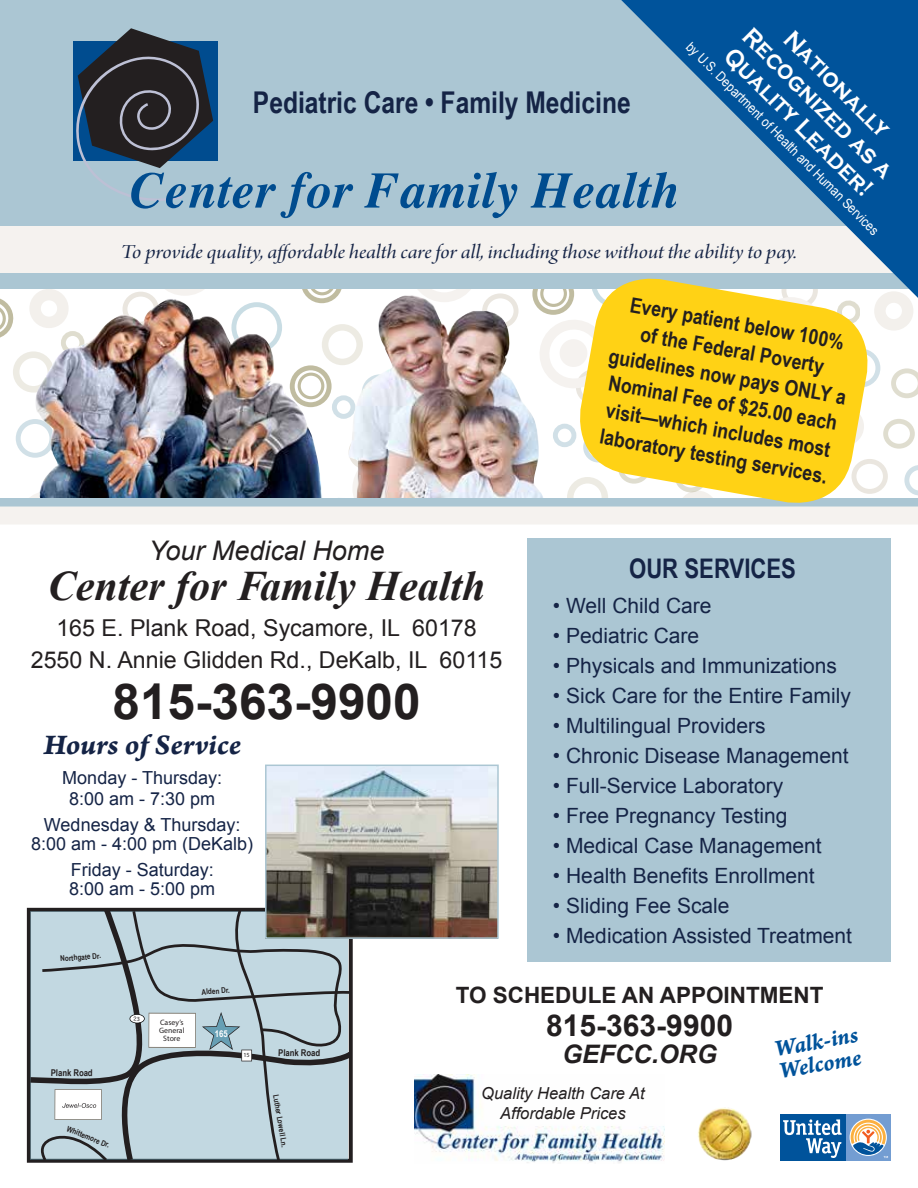
<style>
.page{position:relative;width:918px;height:1188px;background:#fff}
.page>*{position:absolute;margin:0;border:0;box-sizing:border-box;transform-origin:0 0}
.t1{font:italic 700 51px "Times";letter-spacing:.01em;color:#004c8f}
.t2{font:700 49.5px "Arial";color:#231f20}
.t3{font:italic 700 42px "Times New Roman";color:#231f20}
.t4{font:700 30px "Arial Narrow";color:#152446}
.t5{font:30px "Arno Pro Bold Italic Caption";color:#152446}
.t6{font:700 30px "Arial";color:#231f20}
.t7{font:italic 27px "Arial";color:#231f20}
.t8{font:700 27px "Arial Narrow";color:#152446}
.t9{font:700 25.5px/54px "Copperplate Gothic";color:#fff;text-align:center;scale:.87 1}
.t10{font:italic 700 25.5px "Arial";color:#231f20}
.t11{font:24.15px/22.5px "Arno Pro Bold Italic Caption";color:#00539b;scale:.96 1}
.t12{font:23.25px/31.5px "Arial";color:#231f20;text-align:center}
.t13{font:700 22.5px "Arial";color:#231f20}
.t14{font:21px "Arial";color:#152446}
.t15{font:700 21px/27px "Arial Narrow";color:#231f20;text-align:center}
.t16{font:21px "Arno Pro Italic Display";letter-spacing:-.005em;color:#152446;scale:1.15 1}
.t17{font:18px/19.5px "Arial";color:#152446;text-align:center}
.t18{font:italic 16.5px/19.5px "Arial";color:#231f20;text-align:center}
.t19{font:13.5px "Arial";color:#fff;scale:.87 1}
.t20{font:700 9.45px "Arial Narrow";color:#231f20}
.t21{font:700 9.45px "Arial Narrow";color:#fff}
.t22{font:700 7.8px "Arial Narrow";color:#231f20}
.t23{font:7.8px/8.2px "Myriad Pro";color:#231f20;text-align:center}
.t24{font:6.3px "Myriad Pro";color:#231f20}
</style>
<div class="page">
<div style="left:410px;top:234px;width:68px;height:68px;border:10px solid #f5f2ef;border-radius:50%"></div>
<div style="left:123px;top:292px;width:36px;height:35px;border:5px solid #eae6df;border-radius:50%"></div>
<div style="left:150px;top:227px;width:69px;height:69px;border:10px solid #f5f2ef;border-radius:50%"></div>
<div style="left:301px;top:261px;width:42px;height:42px;border:5px solid #a6a078;border-radius:50%"></div>
<div style="left:309px;top:269px;width:27px;height:26px;border:3px solid #a6a078;border-radius:50%"></div>
<div style="left:322px;top:324px;width:41px;height:41px;border:7px solid #ccc7b1;border-radius:50%"></div>
<div style="left:332px;top:395px;width:23px;height:24px;border:5px solid #b9d0da;border-radius:50%"></div>
<div style="left:290px;top:365px;width:42px;height:42px;border:5px solid #a6a078;border-radius:50%"></div>
<div style="left:298px;top:373px;width:26px;height:26px;border:3px solid #a6a078;border-radius:50%"></div>
<div style="left:567px;top:477px;width:41px;height:41px;border:7px solid #ccc7b1;border-radius:50%"></div>
<div style="left:553px;top:424px;width:23px;height:23px;border:5px solid #b9d0da;border-radius:50%"></div>
<svg style="left:545px;top:314px;width:26px;height:118px"></svg>
<div style="left:482px;top:293px;width:37px;height:35px;border:5px solid #eae6df;border-radius:50%"></div>
<div style="left:532px;top:273px;width:42px;height:42px;border:5px solid #a6a078;border-radius:50%"></div>
<div style="left:540px;top:280px;width:27px;height:27px;border:3px solid #a6a078;border-radius:50%"></div>
<div style="left:842px;top:349px;width:38px;height:38px;border:5px solid #b9d0da;border-radius:50%"></div>
<div style="left:883px;top:419px;width:32px;height:30px;border:5px solid #a6a078;border-radius:50%"></div>
<svg style="left:904px;top:465px;width:14px;height:30px"></svg>
<div style="left:852px;top:459px;width:36px;height:35px;border:5px solid #eae6df;border-radius:50%"></div>
<div style="left:29px;top:289px;width:40px;height:39px;border:11px solid #f3f0ec;border-radius:50%"></div>
<div style="left:13px;top:351px;width:41px;height:42px;border:7px solid #ccc7b1;border-radius:50%"></div>
<div style="left:16px;top:419px;width:38px;height:39px;border:5px solid #b9d0da;border-radius:50%"></div>
<svg style="left:0;top:298px;width:14px;height:40px"></svg>
<svg style="left:891px;top:368px;width:27px;height:30px"></svg>
<div style="left:874px;top:291px;width:39px;height:40px;border:11px solid #f3f0ec;border-radius:50%"></div>
<img style="left:414px;top:1074px;width:250px;height:89px">
<div style="left:527px;top:538px;width:364px;height:423px;background:#abc6d3"></div>
<div style="left:0;top:0;width:918px;height:289px;background:#abc6d3"></div>
<div style="left:0;top:227px;width:918px;height:46px;background:#f5f2ef"></div>
<img style="left:338px;top:294px;width:207px;height:204px">
<img style="left:33px;top:299px;width:290px;height:199px">
<div style="left:73px;top:41px;width:144px;height:119px;background:#004c8f"></div>
<svg style="left:5px;top:28px;width:208px;height:199px"></svg>
<img style="left:698px;top:1107px;width:54px;height:54px;border-radius:27px">
<div style="left:846px;top:1114px;width:45px;height:47px;background:#739dd2"></div>
<svg style="left:850px;top:1119px;width:37px;height:37px"></svg>
<div style="left:780px;top:1114px;width:66px;height:47px;background:#00539b"></div>
<svg style="left:851px;top:1120px;width:37px;height:38px"></svg>
<svg style="left:783px;top:1119px;width:59px;height:39px"></svg>
<svg style="left:26px;top:907px;width:326px;height:256px;background:#b1c3ca"></svg>
<div style="left:0;top:498px;width:918px;height:9px;background:#abc6d3"></div>
<div style="left:0;top:507px;width:918px;height:18px;background:#f5f2ef"></div>
<img style="left:268px;top:768px;width:228px;height:168px">
<div style="left:265px;top:765px;width:234px;height:174px;border:2px solid #abc6d3"></div>
<svg style="left:621px;top:0;width:297px;height:298px;fill:#00539b"></svg>
<svg style="left:571px;top:269px;width:306px;height:238px;fill:#ffd215"></svg>
<h3 class="t4" style="left:253px;top:79px;width:379px">Pediatric Care • Family Medicine</h3>
<h1 class="t1" style="left:130px;top:143px;width:551px">Center for Family Health</h1>
<p class="t9" style="left:766px;top:13px;width:233px;rotate:45deg">Recognized as a</p>
<p class="t9" style="left:786px;top:-5px;width:230px;rotate:45deg">Nationally<br>Quality Leader!</p>
<p class="t19" style="left:695px;top:38px;width:307px;rotate:45deg">by U.S. Department of Health and Human Services</p>
<p class="t16" style="left:121px;top:240px;width:590px">To provide quality, affordable health care for all, including those without the ability to pay.</p>
<p class="t7" style="left:149px;top:533px;width:237px">Your Medical Home</p>
<h3 class="t3" style="left:48px;top:557px;width:439px">Center for Family Health</h3>
<p class="t12" style="left:31px;top:613px;width:473px">165 E. Plank Road, Sycamore, IL 60178<br>2550 N. Annie Glidden Rd., DeKalb, IL 60115</p>
<h2 class="t2" style="left:112px;top:668px;width:310px">815-363-9900</h2>
<h3 class="t5" style="left:43px;top:726px;width:199px">Hours of Service</h3>
<p class="t17" style="left:62px;top:767px;width:161px;line-height:21px">Monday - Thursday:<br>8:00 am - 7:30 pm</p>
<p class="t17" style="left:31px;top:815px;width:224px">Wednesday &amp; Thursday:<br>8:00 am - 4:00 pm (DeKalb)</p>
<p class="t17" style="left:69px;top:860px;width:148px;text-align:left">Friday - Saturday:<br>8:00 am - 5:00 pm</p>
<p class="t22" style="left:60px;top:953px;width:42px;rotate:-4deg">Northgate Dr.</p>
<p class="t15" style="left:621px;top:288px;width:242px;rotate:10deg">Every patient below 100%<br>of the Federal Poverty guidelines now pays ONLY a<br>Nominal Fee of $25.00 each visit—which includes most laboratory testing services.</p>
<p class="t8" style="left:629px;top:548px;width:168px">OUR SERVICES</p>
<p class="t14" style="left:553px;top:592px;width:160px">• Well Child Care</p>
<p class="t14" style="left:553px;top:622px;width:148px">• Pediatric Care</p>
<p class="t14" style="left:553px;top:652px;width:285px">• Physicals and Immunizations</p>
<p class="t14" style="left:553px;top:682px;width:299px">• Sick Care for the Entire Family</p>
<p class="t14" style="left:553px;top:712px;width:214px">• Multilingual Providers</p>
<p class="t14" style="left:553px;top:742px;width:297px">• Chronic Disease Management</p>
<p class="t14" style="left:553px;top:772px;width:232px">• Full-Service Laboratory</p>
<p class="t14" style="left:553px;top:802px;width:236px">• Free Pregnancy Testing</p>
<p class="t14" style="left:553px;top:832px;width:270px">• Medical Case Management</p>
<p class="t14" style="left:553px;top:862px;width:263px">• Health Benefits Enrollment</p>
<p class="t14" style="left:553px;top:892px;width:178px">• Sliding Fee Scale</p>
<p class="t14" style="left:553px;top:922px;width:301px">• Medication Assisted Treatment</p>
<p class="t20" style="left:51px;top:1065px;width:43px;rotate:1deg">Plank Road</p>
<p class="t22" style="left:69px;top:1123px;width:47px;rotate:22deg">Whittemore Dr.</p>
<p class="t24" style="left:137px;top:1015px;width:5px">3</p>
<p class="t22" style="left:201px;top:986px;width:30px;rotate:-4deg">Alden Dr.</p>
<p class="t23" style="left:159px;top:1018px;width:27px">Casey’s<br>General<br>Store</p>
<p class="t21" style="left:215px;top:1026px;width:14px">165</p>
<p class="t24" style="left:243px;top:1051px;width:8px">15</p>
<p class="t20" style="left:278px;top:1045px;width:43px;rotate:1deg">Plank Road</p>
<p class="t22" style="left:281px;top:1094px;width:55px;rotate:80deg">Luther Lowell Ln.</p>
<p class="t13" style="left:456px;top:980px;width:369px">TO SCHEDULE AN APPOINTMENT</p>
<h3 class="t6" style="left:546px;top:1006px;width:188px">815-363-9900</h3>
<p class="t10" style="left:562px;top:1037px;width:156px">GEFCC.ORG</p>
<p class="t18" style="left:481px;top:1084px;width:165px">Quality Health Care At<br>Affordable Prices</p>
<p class="t11" style="left:773px;top:1038px;width:89px;rotate:-10deg">Walk-ins<br>Welcome</p>
</div>
